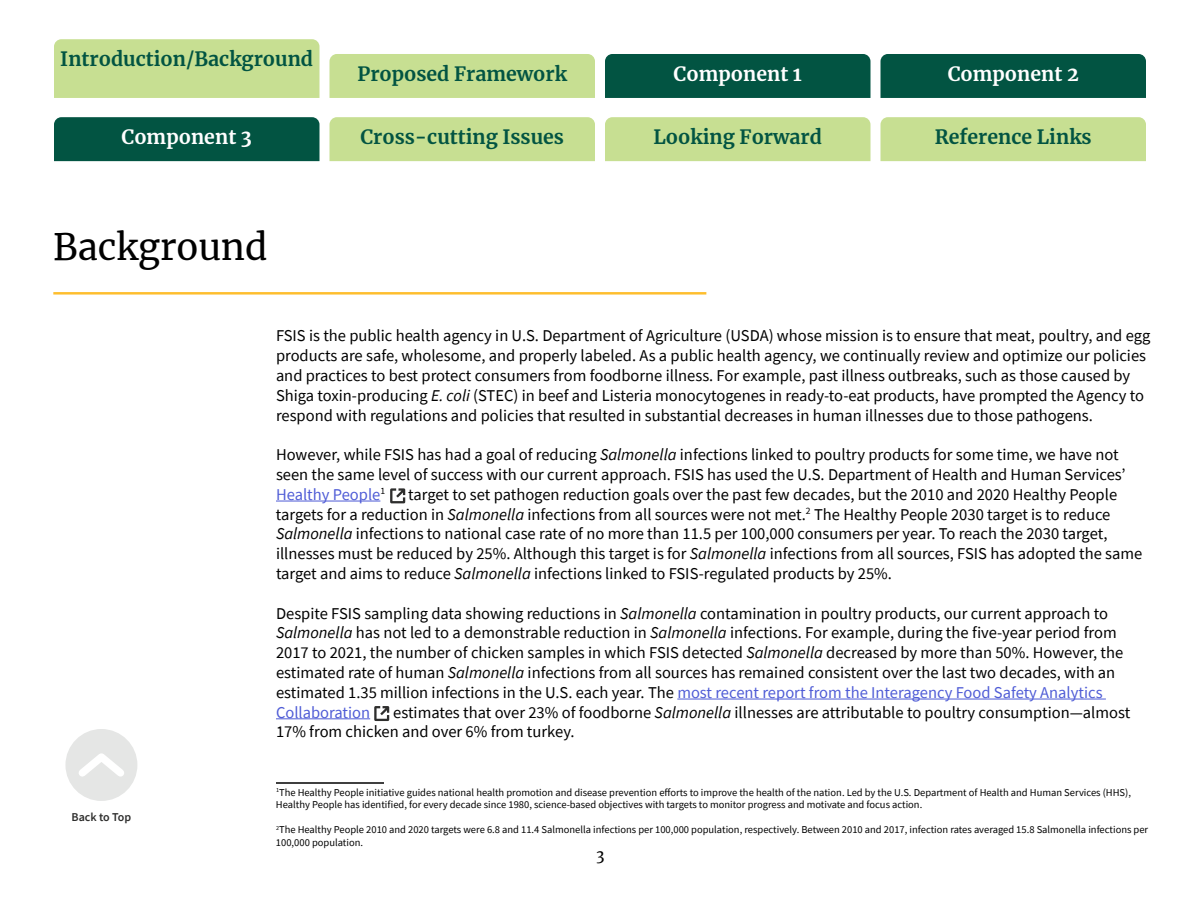
<style>
.page{position:relative;width:1200px;height:900px;background:#fff}
.page>*{position:absolute;margin:0;border:0;box-sizing:border-box;transform-origin:0 0}
.t1{font:36px "Merriweather";color:#000}
.t2{font:700 19.5px "Merriweather";color:#025442}
.t3{font:700 19.5px "Merriweather";color:#fff}
.t4{font:16.5px/19.8px "Source Sans Pro";color:#000}
.t5{font:15px "Merriweather";color:#000}
.t6{font:600 12px "Source Sans Pro";color:#2e2e2d}
.t7{font:10.5px/12.6px "Source Sans Pro";color:#000}
.s1{font-style:italic}
.s2{color:#4f5cd6}
</style>
<div class="page">
<hr style="left:276px;top:501px;width:104px;height:1px;background:#4f5cd6">
<hr style="left:677px;top:699px;width:429px;height:1px;background:#4f5cd6">
<hr style="left:276px;top:718px;width:94px;height:1px;background:#4f5cd6">
<hr style="left:276px;top:782px;width:108px;height:2px;background:#000">
<hr style="left:53px;top:292px;width:653px;height:3px;background:#febe2d">
<div style="left:880px;top:54px;width:266px;height:44px;background:#025442"></div>
<div style="left:54px;top:117px;width:266px;height:44px;background:#025442"></div>
<div style="left:605px;top:54px;width:265px;height:44px;background:#025442"></div>
<div style="left:330px;top:117px;width:265px;height:44px;background:#c7df92"></div>
<div style="left:330px;top:54px;width:265px;height:44px;background:#c7df92"></div>
<div style="left:605px;top:117px;width:265px;height:44px;background:#c7df92"></div>
<div style="left:880px;top:117px;width:266px;height:44px;background:#c7df92"></div>
<div style="left:54px;top:39px;width:266px;height:59px;background:#c7df92"></div>
<div style="left:65px;top:729px;width:72px;height:72px;background:#e5e6e5;border-radius:50%"></div>
<svg style="left:79px;top:753px;width:45px;height:24px"></svg>
<svg style="left:390px;top:488px;width:15px;height:15px"></svg>
<svg style="left:374px;top:706px;width:15px;height:15px"></svg>
<p class="t2" style="left:60px;top:45px;width:254px">Introduction/Background</p>
<p class="t3" style="left:122px;top:123px;width:132px">Component 3</p>
<h2 class="t1" style="left:53px;top:222px;width:216px">Background</h2>
<p class="t2" style="left:357px;top:60px;width:211px">Proposed Framework</p>
<p class="t2" style="left:360px;top:123px;width:205px">Cross-cutting Issues</p>
<p class="t3" style="left:674px;top:60px;width:130px">Component 1</p>
<p class="t3" style="left:948px;top:60px;width:133px">Component 2</p>
<p class="t2" style="left:654px;top:123px;width:170px">Looking Forward</p>
<p class="t2" style="left:935px;top:123px;width:158px">Reference Links</p>
<p class="t6" style="left:72px;top:809px;width:61px">Back to Top</p>
<p class="t4" style="left:276px;top:326px;width:876px">FSIS is the public health agency in U.S. Department of Agriculture (USDA) whose mission is to ensure that meat, poultry, and egg products are safe, wholesome, and properly labeled. As a public health agency, we continually review and optimize our policies and practices to best protect consumers from foodborne illness. For example, past illness outbreaks, such as those caused by Shiga toxin-producing <span class="s1">E. coli</span> (STEC) in beef and Listeria monocytogenes in ready-to-eat products, have prompted the Agency to respond with regulations and policies that resulted in substantial decreases in human illnesses due to those pathogens.</p>
<p class="t4" style="left:276px;top:445px;width:851px">However, while FSIS has had a goal of reducing <span class="s1">Salmonella</span> infections linked to poultry products for some time, we have not seen the same level of success with our current approach. FSIS has used the U.S. Department of Health and Human Services’<br><span class="s2">Healthy People</span><sup>1</sup></p>
<p class="t4" style="left:276px;top:484px;width:868px;text-indent:132px">target to set pathogen reduction goals over the past few decades, but the 2010 and 2020 Healthy People targets for a reduction in <span class="s1">Salmonella</span> infections from all sources were not met.<sup>2</sup> The Healthy People 2030 target is to reduce <span class="s1">Salmonella</span> infections to national case rate of no more than 11.5 per 100,000 consumers per year. To reach the 2030 target, illnesses must be reduced by 25%. Although this target is for <span class="s1">Salmonella</span> infections from all sources, FSIS has adopted the same target and aims to reduce <span class="s1">Salmonella</span> infections linked to FSIS-regulated products by 25%.</p>
<p class="t4" style="left:276px;top:603px;width:849px">Despite FSIS sampling data showing reductions in <span class="s1">Salmonella</span> contamination in poultry products, our current approach to <span class="s1">Salmonella</span> has not led to a demonstrable reduction in <span class="s1">Salmonella</span> infections. For example, during the five-year period from 2017 to 2021, the number of chicken samples in which FSIS detected <span class="s1">Salmonella</span> decreased by more than 50%. However, the estimated rate of human <span class="s1">Salmonella</span> infections from all sources has remained consistent over the last two decades, with an estimated 1.35 million infections in the U.S. each year. The <span class="s2">most recent report from the Interagency Food Safety Analytics Collaboration</span></p>
<p class="t4" style="left:276px;top:702px;width:856px;text-indent:117px">estimates that over 23% of foodborne <span class="s1">Salmonella</span> illnesses are attributable to poultry consumption—almost<br>17% from chicken and over 6% from turkey.</p>
<p class="t7" style="left:276px;top:786px;width:857px"><sup>1</sup>The Healthy People initiative guides national health promotion and disease prevention efforts to improve the health of the nation. Led by the U.S. Department of Health and Human Services (HHS),<br>Healthy People has identified, for every decade since 1980, science-based objectives with targets to monitor progress and motivate and focus action.</p>
<p class="t7" style="left:276px;top:824px;width:874px"><sup>2</sup>The Healthy People 2010 and 2020 targets were 6.8 and 11.4 Salmonella infections per 100,000 population, respectively. Between 2010 and 2017, infection rates averaged 15.8 Salmonella infections per<br>100,000 population.</p>
<p class="t5" style="left:596px;top:845px;width:10px">3</p>
</div>
